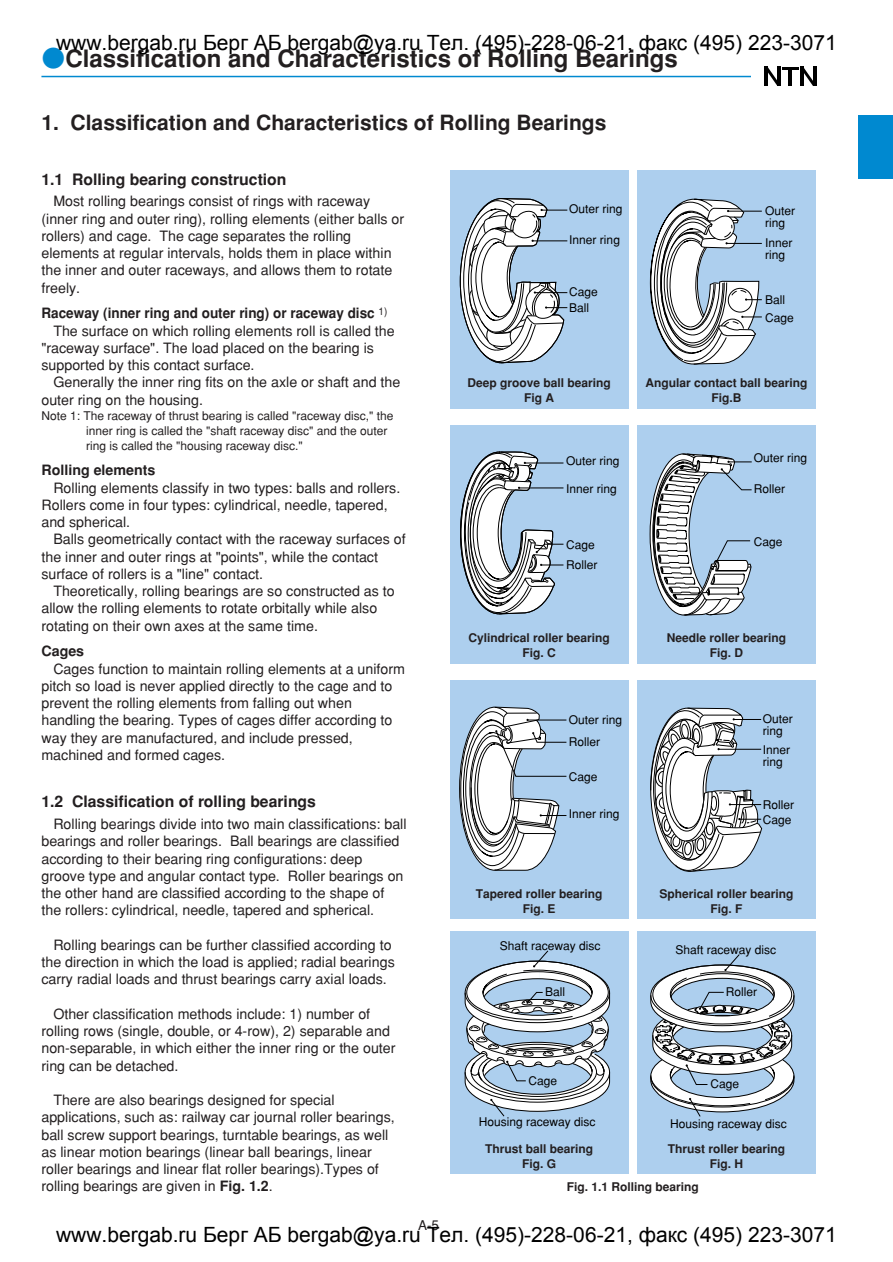
<style>
.page{position:relative;width:893px;height:1262px;background:#fff}
.page>*{position:absolute;margin:0;border:0;box-sizing:border-box;transform-origin:0 0}
.t1{font:700 24px "Helvetica";color:#231f20}
.t2{font:21px "Arial";color:#000}
.t3{font:700 21px "Helvetica";color:#231f20}
.t4{font:700 15.75px "Helvetica";color:#231f20}
.t5{font:14.25px/17.2px "Helvetica";color:#231f20}
.t6{font:700 14.25px "Helvetica";color:#231f20;scale:.95 1}
.t7{font:700 14.25px "Helvetica";color:#231f20}
.t8{font:13.5px "Helvetica";color:#231f20}
.t9{font:12px/12px "Helvetica";color:#000}
.t10{font:700 12px/15px "Helvetica";color:#231f20;text-align:center}
.t11{font:12px/15px "Helvetica";color:#231f20}
.s1{font-family:"Shin Go";color:#0089d0}
.s2{font-weight:700}
</style>
<div class="page">
<hr style="left:41px;top:76px;width:774px;height:1px;background:#0089d0">
<div style="left:752px;top:64px;width:68px;height:25px;background:#fff"></div>
<hr style="left:777px;top:67px;width:3px;height:19px;background:#000">
<hr style="left:813px;top:67px;width:3px;height:19px;background:#000">
<svg style="left:800px;top:67px;width:13px;height:19px"></svg>
<hr style="left:788px;top:69px;width:3px;height:17px;background:#000">
<hr style="left:782px;top:67px;width:16px;height:3px;background:#000">
<div style="left:450px;top:170px;width:178px;height:238px;background:#adcfee"></div>
<svg style="left:459px;top:198px;width:108px;height:165px"></svg>
<div style="left:637px;top:170px;width:178px;height:238px;background:#adcfee"></div>
<svg style="left:649px;top:66px;width:130px;height:299px"></svg>
<div style="left:450px;top:425px;width:178px;height:238px;background:#adcfee"></div>
<svg style="left:460px;top:451px;width:103px;height:163px"></svg>
<div style="left:637px;top:425px;width:178px;height:238px;background:#adcfee"></div>
<svg style="left:649px;top:453px;width:103px;height:162px"></svg>
<div style="left:450px;top:680px;width:178px;height:238px;background:#adcfee"></div>
<svg style="left:459px;top:706px;width:107px;height:165px"></svg>
<div style="left:637px;top:680px;width:178px;height:238px;background:#adcfee"></div>
<svg style="left:650px;top:707px;width:112px;height:165px"></svg>
<div style="left:450px;top:931px;width:178px;height:243px;background:#adcfee"></div>
<svg style="left:464px;top:950px;width:146px;height:166px"></svg>
<div style="left:637px;top:931px;width:178px;height:243px;background:#adcfee"></div>
<svg style="left:650px;top:954px;width:144px;height:162px"></svg>
<div style="left:858px;top:115px;width:34px;height:64px;background:#0089d0"></div>
<h2 class="t2" style="left:56px;top:28px;width:782px">www.bergab.ru Берг АБ bergab@ya.ru Тел. (495)-228-06-21, факс (495) 223-3071</h2>
<h1 class="t1" style="left:41px;top:50px;width:638px"><span class="s1">●</span>Classification and Characteristics of Rolling Bearings</h1>
<h2 class="t3" style="left:41px;top:115px;width:566px">1. Classification and Characteristics of Rolling Bearings</h2>
<p class="t4" style="left:41px;top:173px;width:246px">1.1 Rolling bearing construction</p>
<p class="t5" style="left:41px;top:194px;width:364px;text-indent:12px">Most rolling bearings consist of rings with raceway (inner ring and outer ring), rolling elements (either balls or rollers) and cage. The cage separates the rolling elements at regular intervals, holds them in place within the inner and outer raceways, and allows them to rotate freely.</p>
<p class="t6" style="left:41px;top:308px;width:366px">Raceway (inner ring and outer ring) or raceway disc <sup>1)</sup></p>
<p class="t5" style="left:53px;top:323px;width:343px">The surface on which rolling elements roll is called the</p>
<p class="t5" style="left:41px;top:341px;width:334px">"raceway surface". The load placed on the bearing is</p>
<p class="t5" style="left:41px;top:358px;width:215px">supported by this contact surface.</p>
<p class="t5" style="left:53px;top:375px;width:348px">Generally the inner ring fits on the axle or shaft and the</p>
<p class="t5" style="left:41px;top:392px;width:163px">outer ring on the housing.</p>
<p class="t11" style="left:86px;top:409px;width:309px;text-indent:-45px">Note 1: The raceway of thrust bearing is called "raceway disc," the inner ring is called the "shaft raceway disc" and the outer ring is called the "housing raceway disc."</p>
<p class="t7" style="left:41px;top:465px;width:116px">Rolling elements</p>
<p class="t5" style="left:41px;top:480px;width:360px;text-indent:12px">Rolling elements classify in two types: balls and rollers.<br>Rollers come in four types: cylindrical, needle, tapered, and spherical.</p>
<p class="t5" style="left:41px;top:532px;width:366px;text-indent:12px">Balls geometrically contact with the raceway surfaces of the inner and outer rings at "points", while the contact surface of rollers is a "line" contact.</p>
<p class="t5" style="left:41px;top:584px;width:355px;text-indent:12px">Theoretically, rolling bearings are so constructed as to allow the rolling elements to rotate orbitally while also rotating on their own axes at the same time.</p>
<p class="t7" style="left:41px;top:646px;width:44px">Cages</p>
<p class="t5" style="left:41px;top:661px;width:365px;text-indent:12px">Cages function to maintain rolling elements at a uniform pitch so load is never applied directly to the cage and to prevent the rolling elements from falling out when handling the bearing. Types of cages differ according to way they are manufactured, and include pressed, machined and formed cages.</p>
<p class="t4" style="left:41px;top:796px;width:276px">1.2 Classification of rolling bearings</p>
<p class="t5" style="left:41px;top:817px;width:367px;text-indent:12px">Rolling bearings divide into two main classifications: ball bearings and roller bearings. Ball bearings are classified according to their bearing ring configurations: deep groove type and angular contact type. Roller bearings on the other hand are classified according to the shape of the rollers: cylindrical, needle, tapered and spherical.</p>
<p class="t5" style="left:41px;top:937px;width:355px;text-indent:12px">Rolling bearings can be further classified according to the direction in which the load is applied; radial bearings carry radial loads and thrust bearings carry axial loads.</p>
<p class="t5" style="left:41px;top:1006px;width:355px;text-indent:12px">Other classification methods include: 1) number of rolling rows (single, double, or 4-row), 2) separable and non-separable, in which either the inner ring or the outer ring can be detached.</p>
<p class="t5" style="left:41px;top:1092px;width:355px;text-indent:12px">There are also bearings designed for special applications, such as: railway car journal roller bearings, ball screw support bearings, turntable bearings, as well as linear motion bearings (linear ball bearings, linear roller bearings and linear flat roller bearings).Types of rolling bearings are given in <span class="s2">Fig. 1.2</span>.</p>
<p class="t9" style="left:569px;top:204px;width:55px">Outer ring</p>
<p class="t9" style="left:569px;top:235px;width:52px">Inner ring</p>
<p class="t9" style="left:569px;top:284px;width:30px;line-height:16.2px">Cage<br>Ball</p>
<p class="t10" style="left:467px;top:376px;width:145px">Deep groove ball bearing<br>Fig A</p>
<p class="t9" style="left:566px;top:456px;width:55px">Outer ring</p>
<p class="t9" style="left:566px;top:484px;width:52px">Inner ring</p>
<p class="t9" style="left:566px;top:535px;width:33px;line-height:20.2px">Cage<br>Roller</p>
<p class="t9" style="left:765px;top:206px;width:32px">Outer ring</p>
<p class="t9" style="left:765px;top:238px;width:29px">Inner ring</p>
<p class="t9" style="left:765px;top:291px;width:30px;line-height:18px">Ball<br>Cage</p>
<p class="t10" style="left:645px;top:376px;width:163px">Angular contact ball bearing<br>Fig.B</p>
<p class="t9" style="left:753px;top:453px;width:55px">Outer ring</p>
<p class="t9" style="left:753px;top:483px;width:33px">Roller</p>
<p class="t9" style="left:753px;top:536px;width:30px">Cage</p>
<p class="t10" style="left:468px;top:632px;width:143px">Cylindrical roller bearing<br>Fig. C</p>
<p class="t10" style="left:666px;top:632px;width:121px">Needle roller bearing<br>Fig. D</p>
<p class="t9" style="left:569px;top:709px;width:55px;line-height:22.5px">Outer ring<br>Roller</p>
<p class="t9" style="left:569px;top:771px;width:30px">Cage</p>
<p class="t9" style="left:569px;top:809px;width:52px">Inner ring</p>
<p class="t9" style="left:762px;top:714px;width:32px">Outer ring</p>
<p class="t9" style="left:762px;top:744px;width:29px">Inner ring</p>
<p class="t9" style="left:762px;top:798px;width:33px;line-height:15px">Roller<br>Cage</p>
<p class="t10" style="left:476px;top:887px;width:128px">Tapered roller bearing<br>Fig. E</p>
<p class="t10" style="left:659px;top:887px;width:135px">Spherical roller bearing<br>Fig. F</p>
<p class="t9" style="left:499px;top:940px;width:102px">Shaft raceway disc</p>
<p class="t9" style="left:675px;top:945px;width:102px">Shaft raceway disc</p>
<p class="t9" style="left:545px;top:987px;width:22px">Ball</p>
<p class="t9" style="left:725px;top:986px;width:33px">Roller</p>
<p class="t9" style="left:528px;top:1075px;width:30px">Cage</p>
<p class="t9" style="left:478px;top:1116px;width:118px">Housing raceway disc</p>
<p class="t9" style="left:710px;top:1079px;width:30px">Cage</p>
<p class="t9" style="left:670px;top:1118px;width:118px">Housing raceway disc</p>
<p class="t10" style="left:485px;top:1142px;width:109px">Thrust ball bearing<br>Fig. G</p>
<p class="t10" style="left:667px;top:1142px;width:119px">Thrust roller bearing<br>Fig. H</p>
<p class="t10" style="left:566px;top:1180px;width:134px">Fig. 1.1 Rolling bearing</p>
<p class="t8" style="left:418px;top:1220px;width:23px">A-5</p>
<h2 class="t2" style="left:56px;top:1221px;width:782px">www.bergab.ru Берг АБ bergab@ya.ru Тел. (495)-228-06-21, факс (495) 223-3071</h2>
</div>
